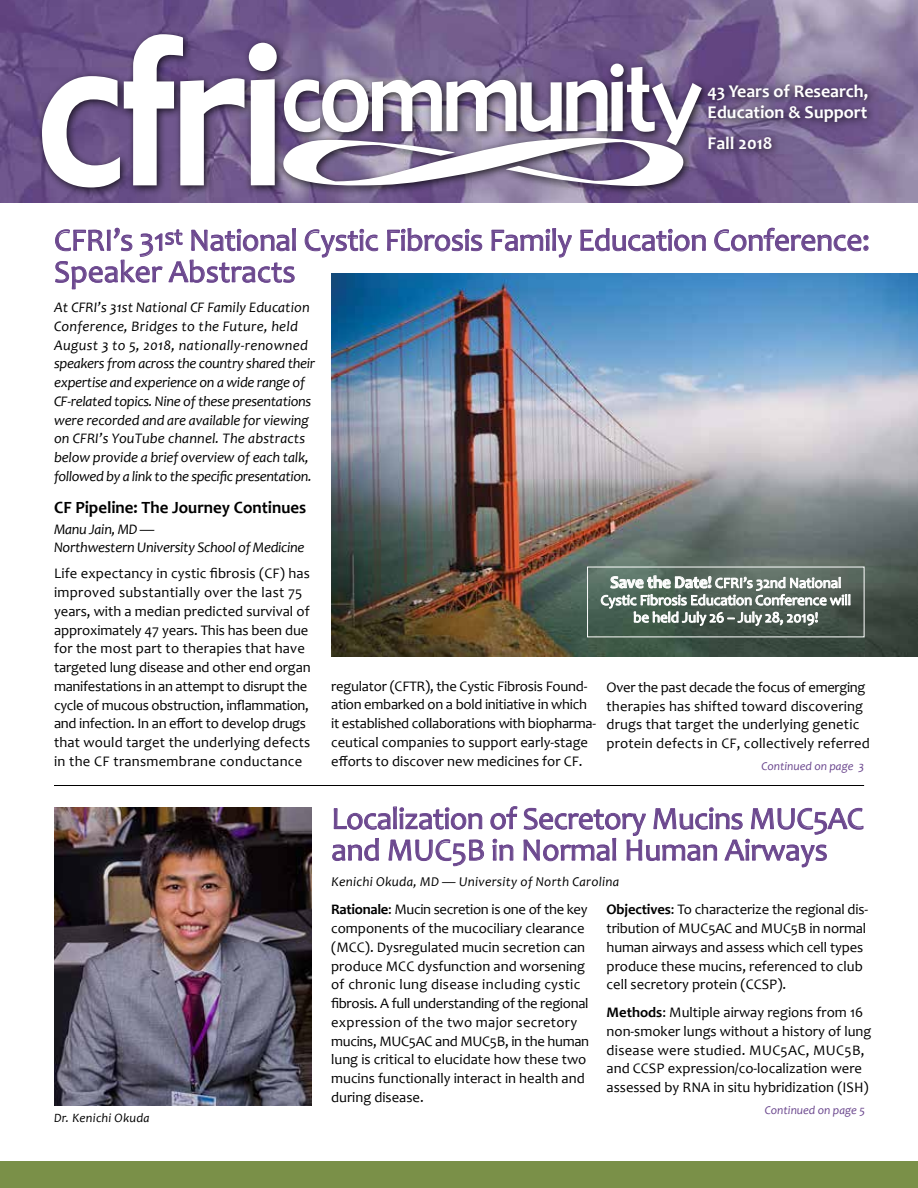
<style>
.page{position:relative;width:918px;height:1188px;background:#fff}
.page>*{position:absolute;margin:0;border:0;box-sizing:border-box;transform-origin:0 0}
.t1{font:31.5px/31.5px "Candara";letter-spacing:-.015em;color:#6b478e}
.t2{font:700 18px/21px "Candara";color:#fff}
.t3{font:700 17.25px "Candara";color:#000}
.t4{font:15px/17.2px "Candara";letter-spacing:-.01em;color:#fff;text-align:center}
.t5{font:14.7px/18.8px "Candara";color:#000}
.t6{font:italic 14.7px/18.8px "Candara";letter-spacing:-.02em;color:#000}
.t7{font:italic 13.5px "Candara";letter-spacing:.02em;color:#000}
.t8{font:italic 12.75px "Candara";letter-spacing:.02em;color:#000}
.t9{font:italic 12px "Candara";color:#6b478e}
.s1{font-weight:700;font-size:17.25px}
.s2{font-weight:700}
</style>
<div class="page">
<img style="left:331px;top:273px;width:587px;height:384px">
<img style="left:0;top:0;width:918px;height:203px">
<div style="left:0;top:1161px;width:918px;height:27px;background:#7a9048"></div>
<div style="left:36px;top:28px;width:675px;height:170px;background:#000;opacity:.75"></div>
<div style="left:249px;top:43px;width:28px;height:28px;background:#fff;border-radius:50%"></div>
<svg style="left:42px;top:34px;width:202px;height:153px"></svg>
<svg style="left:251px;top:79px;width:24px;height:106px"></svg>
<div style="left:611px;top:64px;width:13px;height:13px;background:#fff;border-radius:50%"></div>
<svg style="left:282px;top:67px;width:420px;height:119px"></svg>
<div style="left:703px;top:79px;width:174px;height:80px;background:#000;opacity:.75"></div>
<hr style="left:54px;top:785px;width:810px;height:1px;background:#000">
<svg style="left:305px;top:229px;width:73px;height:29px"></svg>
<svg style="left:387px;top:228px;width:95px;height:23px"></svg>
<svg style="left:492px;top:228px;width:80px;height:30px"></svg>
<svg style="left:580px;top:228px;width:126px;height:23px"></svg>
<svg style="left:714px;top:228px;width:154px;height:23px"></svg>
<svg style="left:55px;top:228px;width:241px;height:61px"></svg>
<svg style="left:334px;top:806px;width:148px;height:24px"></svg>
<svg style="left:491px;top:806px;width:26px;height:24px"></svg>
<svg style="left:332px;top:838px;width:47px;height:23px"></svg>
<svg style="left:389px;top:839px;width:95px;height:27px"></svg>
<svg style="left:493px;top:839px;width:20px;height:22px"></svg>
<svg style="left:524px;top:807px;width:339px;height:60px"></svg>
<img style="left:54px;top:807px;width:258px;height:298px">
<svg style="left:601px;top:575px;width:249px;height:51px;background:#79877f"></svg>
<p class="t2" style="left:708px;top:81px;width:162px">43 Years of Research,<br>Education &amp; Support</p>
<p class="t2" style="left:708px;top:132px;width:66px">Fall 2018</p>
<h1 class="t1" style="left:54px;top:224px;width:818px">CFRI’s 31<sup>st</sup> National Cystic Fibrosis Family Education Conference:<br>Speaker Abstracts</h1>
<p class="t6" style="left:54px;top:298px;width:263px">At CFRI’s 31st National CF Family Education Conference, Bridges to the Future, held August 3 to 5, 2018, nationally-renowned speakers from across the country shared their expertise and experience on a wide range of CF-related topics. Nine of these presentations were recorded and are available for viewing on CFRI’s YouTube channel. The abstracts below provide a brief overview of each talk, followed by a link to the specific presentation.</p>
<p class="t3" style="left:54px;top:497px;width:254px">CF Pipeline: The Journey Continues</p>
<p class="t6" style="left:54px;top:520px;width:252px;line-height:18px">Manu Jain, MD —<br>Northwestern University School of Medicine</p>
<p class="t5" style="left:54px;top:564px;width:258px">Life expectancy in cystic fibrosis (CF) has improved substantially over the last 75 years, with a median predicted survival of approximately 47 years. This has been due for the most part to therapies that have targeted lung disease and other end organ manifestations in an attempt to disrupt the cycle of mucous obstruction, inflammation, and infection. In an effort to develop drugs that would target the underlying defects in the CF transmembrane conductance</p>
<p class="t4" style="left:601px;top:574px;width:252px"><span class="s1">Save the Date!</span> CFRI’s 32nd National<br>Cystic Fibrosis Education Conference will be held July 26 – July 28, 2019!</p>
<p class="t5" style="left:331px;top:677px;width:266px">regulator (CFTR), the Cystic Fibrosis Found&shy;ation embarked on a bold initiative in which it established collaborations with biopharma&shy;ceutical companies to support early-stage efforts to discover new medicines for CF.</p>
<p class="t5" style="left:607px;top:678px;width:265px">Over the past decade the focus of emerging therapies has shifted toward discovering drugs that target the underlying genetic protein defects in CF, collectively referred</p>
<p class="t9" style="left:761px;top:759px;width:104px">Continued on page 3</p>
<p class="t8" style="left:54px;top:1110px;width:97px">Dr. Kenichi Okuda</p>
<h1 class="t1" style="left:331px;top:803px;width:534px">Localization of Secretory Mucins MUC5AC and MUC5B in Normal Human Airways</h1>
<p class="t7" style="left:331px;top:873px;width:290px">Kenichi Okuda, MD — University of North Carolina</p>
<p class="t5" style="left:607px;top:900px;width:263px"><span class="s2">Objectives</span>: To characterize the regional dis&shy;tribution of MUC5AC and MUC5B in normal human airways and assess which cell types produce these mucins, referenced to club cell secretory protein (CCSP).</p>
<p class="t5" style="left:607px;top:1003px;width:266px"><span class="s2">Methods</span>: Multiple airway regions from 16 non-smoker lungs without a history of lung disease were studied. MUC5AC, MUC5B, and CCSP expression/co-localization were assessed by RNA in situ hybridization (ISH)</p>
<p class="t5" style="left:331px;top:900px;width:259px"><span class="s2">Rationale</span>: Mucin secretion is one of the key components of the mucociliary clearance (MCC). Dysregulated mucin secretion can produce MCC dysfunction and worsening of chronic lung disease including cystic fibrosis. A full understanding of the regional expression of the two major secretory mucins, MUC5AC and MUC5B, in the human lung is critical to elucidate how these two mucins functionally interact in health and during disease.</p>
<p class="t9" style="left:765px;top:1103px;width:102px">Continued on page 5</p>
</div>
